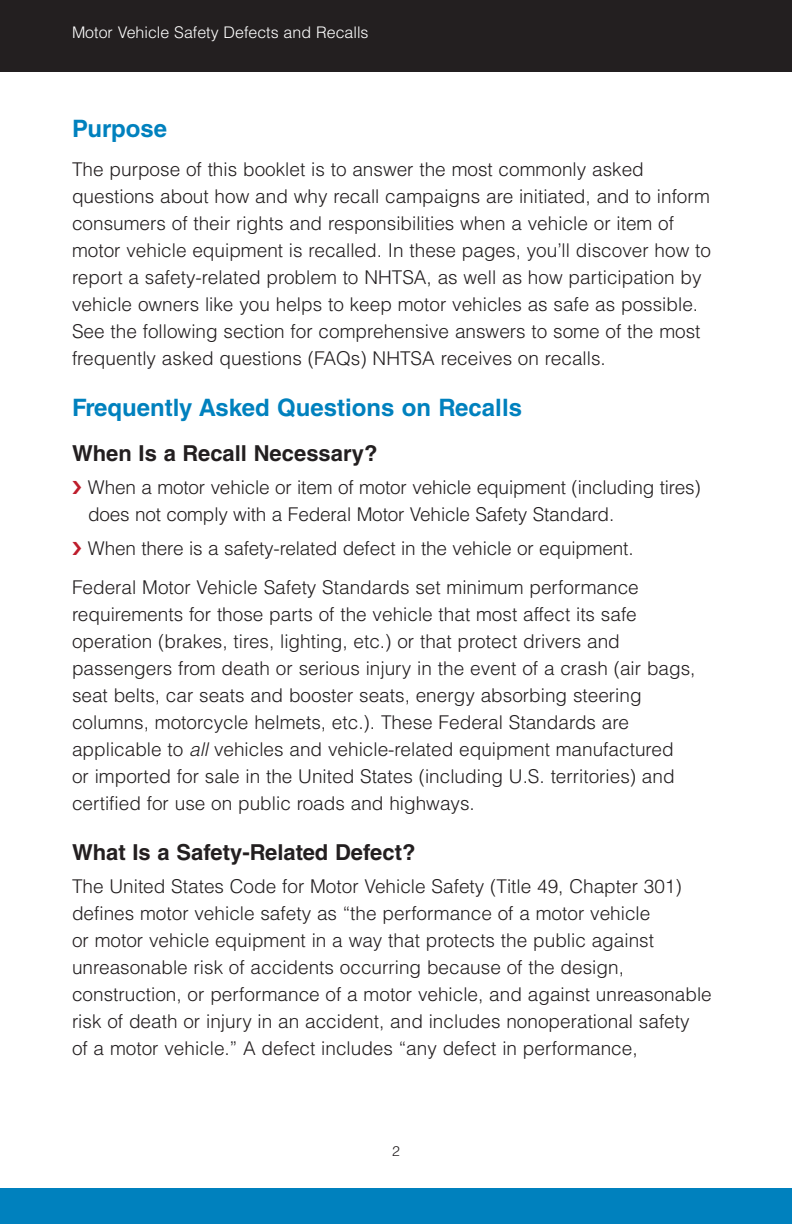
<style>
.page{position:relative;width:792px;height:1224px;background:#fff}
.page>*{position:absolute;margin:0;border:0;box-sizing:border-box;transform-origin:0 0}
.Head_A{font:700 24px "Helvetica LT Std";color:#0081be}
.Head_B{font:700 22px "Helvetica LT Std";color:#231f20}
.Body_Text{font:300 19px/27px "Helvetica LT Std";color:#231f20}
.Bullets{font:300 19px/27px "Helvetica LT Std";letter-spacing:-.01em;color:#231f20}
.t1{font:300 16px "Helvetica LT Std";color:#fff}
.t2{font:300 14px "Helvetica LT Std";color:#231f20}
.s1{font-style:italic}
</style>
<div class="page">
<div style="left:0;top:0;width:792px;height:72px;background:#231f20"></div>
<div style="left:0;top:1188px;width:792px;height:36px;background:#0081be"></div>
<p class="t1" style="left:72px;top:23px;width:298px">Motor Vehicle Safety Defects and Recalls</p>
<p class="Head_A" style="left:72px;top:114px;width:97px">Purpose</p>
<p class="Body_Text" style="left:72px;top:156px;width:641px">The purpose of this booklet is to answer the most commonly asked questions about how and why recall campaigns are initiated, and to inform consumers of their rights and responsibilities when a vehicle or item of motor vehicle equipment is recalled. In these pages, you’ll discover how to report a safety-related problem to NHTSA, as well as how participation by vehicle owners like you helps to keep motor vehicles as safe as possible.<br>See the following section for comprehensive answers to some of the most frequently asked questions (FAQs) NHTSA receives on recalls.</p>
<p class="Head_A" style="left:72px;top:393px;width:452px">Frequently Asked Questions on Recalls</p>
<p class="Head_B" style="left:72px;top:439px;width:307px">When Is a Recall Necessary?</p>
<p class="Bullets" style="left:88px;top:473px;width:614px">When a motor vehicle or item of motor vehicle equipment (including tires) does not comply with a Federal Motor Vehicle Safety Standard.</p>
<p class="Bullets" style="left:88px;top:534px;width:543px">When there is a safety-related defect in the vehicle or equipment.</p>
<p class="Body_Text" style="left:72px;top:573px;width:625px">Federal Motor Vehicle Safety Standards set minimum performance requirements for those parts of the vehicle that most affect its safe operation (brakes, tires, lighting, etc. ) or that protect drivers and passengers from death or serious injury in the event of a crash (air bags, seat belts, car seats and booster seats, energy absorbing steering columns, motorcycle helmets, etc. ). These Federal Standards are applicable to <span class="s1">all</span> vehicles and vehicle-related equipment manufactured<br>or imported for sale in the United States (including U. S. territories) and certified for use on public roads and highways.</p>
<p class="Head_B" style="left:72px;top:839px;width:345px">What Is a Safety-Related Defect?</p>
<p class="Body_Text" style="left:72px;top:873px;width:641px">The United States Code for Motor Vehicle Safety (Title 49, Chapter 301) defines motor vehicle safety as “the performance of a motor vehicle<br>or motor vehicle equipment in a way that protects the public against unreasonable risk of accidents occurring because of the design, construction, or performance of a motor vehicle, and against unreasonable risk of death or injury in an accident, and includes nonoperational safety<br>of a motor vehicle. ” A defect includes “any defect in performance,</p>
<p class="t2" style="left:392px;top:1142px;width:9px">2</p>
</div>
